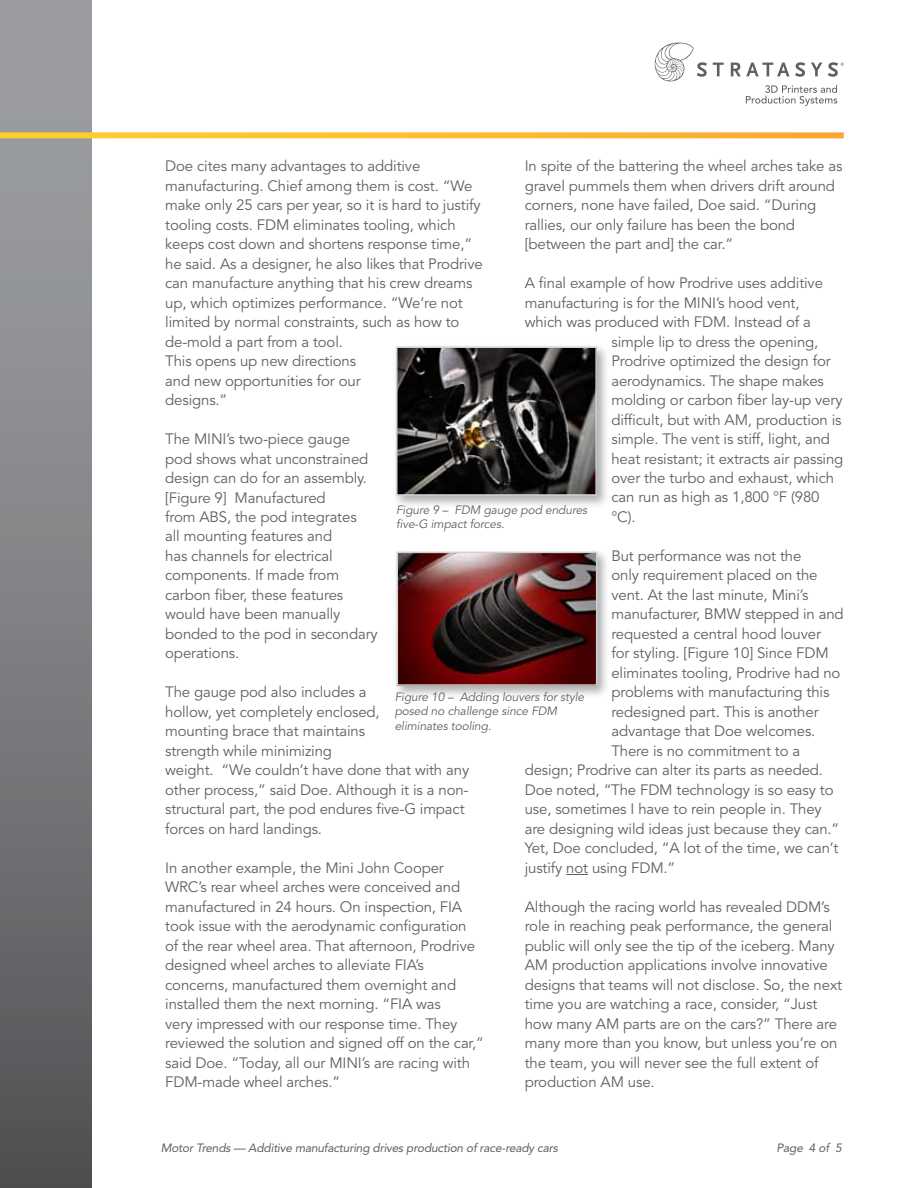
<style>
.page{position:relative;width:918px;height:1188px;background:#fff}
.page>*{position:absolute;margin:0;border:0;box-sizing:border-box;transform-origin:0 0}
.t1{font:15px/19.5px "Avenir LT Std";letter-spacing:-.01em;color:#5f6062}
.t2{font:italic 12px/14.4px "Avenir LT Std";letter-spacing:-.01em;color:#5f6062}
.t3{font:italic 12px "Avenir LT Std";letter-spacing:-.02em;color:#5f6062}
</style>
<div class="page">
<svg style="left:713px;top:63px;width:11px;height:13px"></svg>
<svg style="left:731px;top:62px;width:74px;height:15px"></svg>
<svg style="left:811px;top:63px;width:11px;height:13px"></svg>
<svg style="left:655px;top:43px;width:52px;height:39px"></svg>
<svg style="left:746px;top:85px;width:91px;height:21px"></svg>
<svg style="left:828px;top:62px;width:16px;height:15px"></svg>
<div style="left:0;top:0;width:92px;height:1188px;background:linear-gradient(to bottom,#a4a7a9,#555658)"></div>
<svg style="left:0;top:132px;width:844px;height:6px"></svg>
<svg style="left:566px;top:874px;width:22px;height:1px"></svg>
<div style="left:393px;top:548px;width:217px;height:151px;background:#000;opacity:.32"></div>
<img style="left:400px;top:555px;width:194px;height:128px">
<div style="left:397px;top:552px;width:200px;height:134px;border:2px solid #cfd1d2"></div>
<div style="left:393px;top:343px;width:217px;height:166px;background:#000;opacity:.32"></div>
<img style="left:399px;top:349px;width:195px;height:144px">
<div style="left:396px;top:346px;width:201px;height:150px;border:2px solid #cfd1d2"></div>
<p class="t1" style="left:525px;top:157px;width:319px">In spite of the battering the wheel arches take as gravel pummels them when drivers drift around corners, none have failed, Doe said. “During rallies, our only failure has been the bond [between the part and] the car.”</p>
<p class="t1" style="left:525px;top:274px;width:300px">A final example of how Prodrive uses additive</p>
<p class="t1" style="left:525px;top:293px;width:276px">manufacturing is for the MINI’s hood vent,</p>
<p class="t1" style="left:525px;top:313px;width:288px">which was produced with FDM. Instead of a</p>
<p class="t1" style="left:611px;top:332px;width:208px">simple lip to dress the opening,</p>
<p class="t1" style="left:611px;top:352px;width:221px">Prodrive optimized the design for</p>
<p class="t1" style="left:611px;top:371px;width:214px">aerodynamics. The shape makes</p>
<p class="t1" style="left:611px;top:391px;width:233px">molding or carbon fiber lay-up very</p>
<p class="t1" style="left:611px;top:410px;width:232px">difficult, but with AM, production is</p>
<p class="t1" style="left:611px;top:430px;width:220px">simple. The vent is stiff, light, and</p>
<p class="t1" style="left:611px;top:449px;width:233px">heat resistant; it extracts air passing</p>
<p class="t1" style="left:611px;top:469px;width:224px">over the turbo and exhaust, which</p>
<p class="t1" style="left:611px;top:488px;width:210px">can run as high as 1,800 °F (980</p>
<p class="t1" style="left:611px;top:508px;width:26px">°C).</p>
<p class="t1" style="left:611px;top:547px;width:191px">But performance was not the</p>
<p class="t1" style="left:611px;top:566px;width:208px">only requirement placed on the</p>
<p class="t1" style="left:611px;top:586px;width:199px">vent. At the last minute, Mini’s</p>
<p class="t1" style="left:611px;top:605px;width:234px">manufacturer, BMW stepped in and</p>
<p class="t1" style="left:611px;top:625px;width:211px">requested a central hood louver</p>
<p class="t1" style="left:611px;top:644px;width:219px">for styling. [Figure 10] Since FDM</p>
<p class="t1" style="left:611px;top:664px;width:231px">eliminates tooling, Prodrive had no</p>
<p class="t1" style="left:611px;top:683px;width:220px">problems with manufacturing this</p>
<p class="t1" style="left:611px;top:703px;width:209px">redesigned part. This is another</p>
<p class="t1" style="left:611px;top:722px;width:206px">advantage that Doe welcomes.</p>
<p class="t1" style="left:611px;top:742px;width:190px">There is no commitment to a</p>
<p class="t1" style="left:525px;top:761px;width:300px">design; Prodrive can alter its parts as needed.</p>
<p class="t1" style="left:525px;top:781px;width:310px">Doe noted, “The FDM technology is so easy to</p>
<p class="t1" style="left:525px;top:800px;width:299px">use, sometimes I have to rein people in. They</p>
<p class="t1" style="left:525px;top:820px;width:316px">are designing wild ideas just because they can.”</p>
<p class="t1" style="left:525px;top:839px;width:315px">Yet, Doe concluded, “A lot of the time, we can’t</p>
<p class="t1" style="left:525px;top:859px;width:152px">justify not using FDM.”</p>
<p class="t1" style="left:525px;top:898px;width:319px">Although the racing world has revealed DDM’s role in reaching peak performance, the general public will only see the tip of the iceberg. Many AM production applications involve innovative designs that teams will not disclose. So, the next time you are watching a race, consider, “Just how many AM parts are on the cars?” There are many more than you know, but unless you’re on the team, you will never see the full extent of production AM use.</p>
<p class="t1" style="left:165px;top:157px;width:319px">Doe cites many advantages to additive manufacturing. Chief among them is cost. “We make only 25 cars per year, so it is hard to justify tooling costs. FDM eliminates tooling, which keeps cost down and shortens response time,” he said. As a designer, he also likes that Prodrive can manufacture anything that his crew dreams up, which optimizes performance. “We’re not limited by normal constraints, such as how to de-mold a part from a tool.<br>This opens up new directions<br>and new opportunities for our<br>designs.”</p>
<p class="t1" style="left:165px;top:430px;width:214px">The MINI’s two-piece gauge pod shows what unconstrained design can do for an assembly. [Figure 9] Manufactured<br>from ABS, the pod integrates<br>all mounting features and<br>has channels for electrical components. If made from carbon fiber, these features would have been manually bonded to the pod in secondary operations.</p>
<p class="t1" style="left:165px;top:683px;width:306px">The gauge pod also includes a<br>hollow, yet completely enclosed,<br>mounting brace that maintains<br>strength while minimizing<br>weight. “We couldn’t have done that with any other process,” said Doe. Although it is a non&shy;structural part, the pod endures five-G impact forces on hard landings.</p>
<p class="t1" style="left:165px;top:859px;width:320px">In another example, the Mini John Cooper WRC’s rear wheel arches were conceived and manufactured in 24 hours. On inspection, FIA took issue with the aerodynamic configuration<br>of the rear wheel area. That afternoon, Prodrive designed wheel arches to alleviate FIA’s concerns, manufactured them overnight and installed them the next morning. “FIA was<br>very impressed with our response time. They reviewed the solution and signed off on the car,” said Doe. “Today, all our MINI’s are racing with FDM-made wheel arches.”</p>
<p class="t2" style="left:396px;top:503px;width:193px">Figure 9 – FDM gauge pod endures five-G impact forces.</p>
<p class="t2" style="left:395px;top:690px;width:191px">Figure 10 – Adding louvers for style posed no challenge since FDM eliminates tooling.</p>
<p class="t3" style="left:161px;top:1141px;width:399px">Motor Trends — Additive manufacturing drives production of race-ready cars</p>
<p class="t3" style="left:776px;top:1141px;width:67px">Page 4 of 5</p>
</div>
